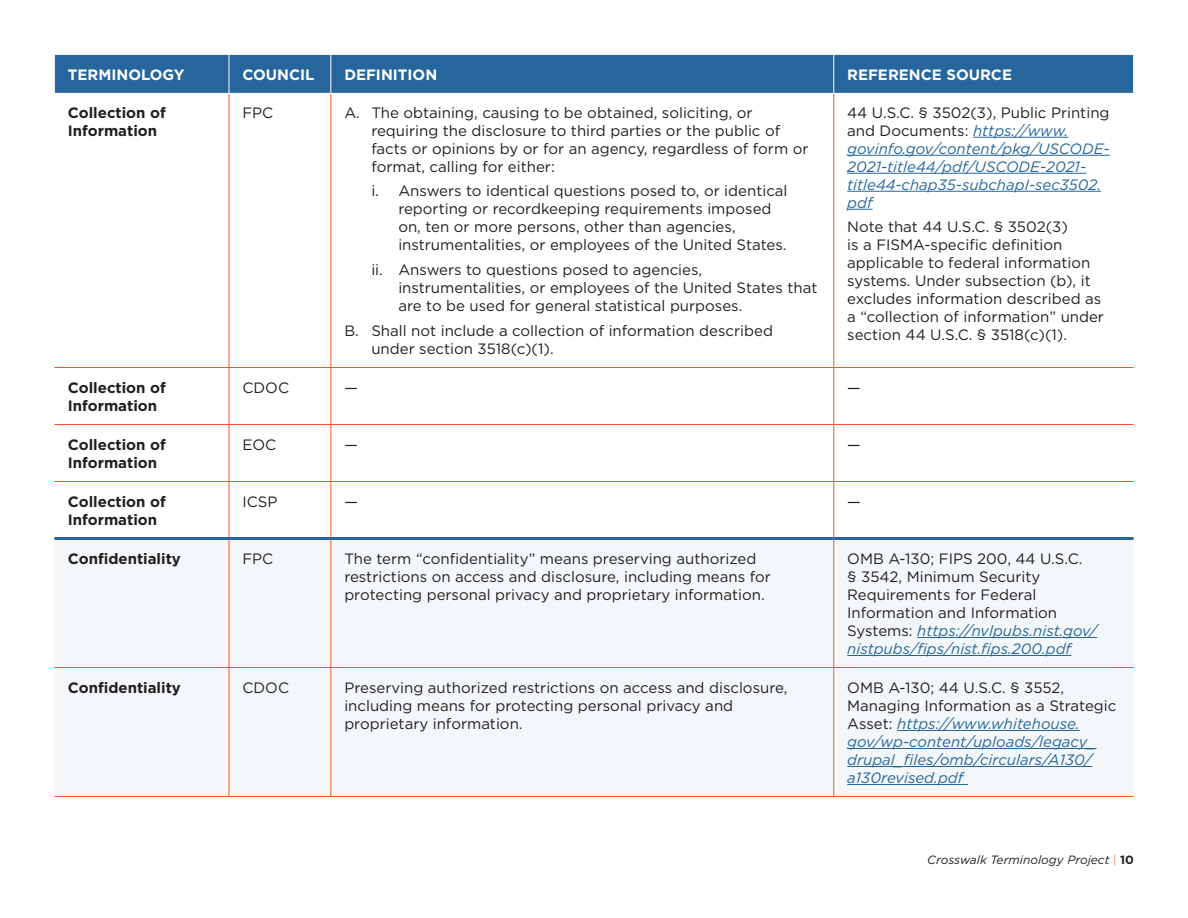
<style>
.page{position:relative;width:1188px;height:918px;background:#fff}
.page>*{position:absolute;margin:0;border:0;box-sizing:border-box;transform-origin:0 0}
.P_-_TR{font:15px/18px "Gotham";color:#231f20}
.P_-_TR-2{font:italic 15px/18px "Gotham";color:#26669c}
.P_-_TD_Left_Column{font:700 15px/18px "Gotham";color:#231f20}
.t1{font:700 15px "Gotham";color:#fff}
.t2{font:italic 12px "Gotham";color:#231f20}
.s1{font-style:normal;color:#231f20}
.s2{font-style:italic;color:#26669c}
.s3{font-weight:300;font-style:normal;color:#f7542e}
.s4{font-weight:700;font-style:normal}
</style>
<div class="page">
<div style="left:55px;top:55px;width:1078px;height:38px;background:#26669c"></div>
<svg style="left:228px;top:94px;width:882px;height:443px"></svg>
<div style="left:55px;top:540px;width:1078px;height:256px;background:#f4f7fa"></div>
<hr style="left:330px;top:55px;width:1px;height:38px;background:#fff">
<hr style="left:833px;top:55px;width:1px;height:38px;background:#fff">
<hr style="left:229px;top:55px;width:1px;height:38px;background:#fff">
<hr style="left:330px;top:540px;width:1px;height:127px;background:#f7542e">
<hr style="left:833px;top:540px;width:1px;height:127px;background:#f7542e">
<hr style="left:229px;top:667px;width:102px;height:1px;background:#f7542e">
<hr style="left:331px;top:667px;width:503px;height:1px;background:#f7542e">
<hr style="left:330px;top:668px;width:1px;height:128px;background:#f7542e">
<hr style="left:229px;top:796px;width:102px;height:1px;background:#f7542e">
<hr style="left:331px;top:796px;width:503px;height:1px;background:#f7542e">
<hr style="left:833px;top:668px;width:1px;height:128px;background:#f7542e">
<hr style="left:834px;top:667px;width:300px;height:1px;background:#f7542e">
<hr style="left:834px;top:796px;width:300px;height:1px;background:#f7542e">
<hr style="left:54px;top:367px;width:175px;height:1px;background:#f7542e">
<hr style="left:54px;top:424px;width:175px;height:1px;background:#f7542e">
<hr style="left:229px;top:540px;width:1px;height:127px;background:#f7542e">
<hr style="left:54px;top:667px;width:175px;height:1px;background:#f7542e">
<hr style="left:229px;top:668px;width:1px;height:128px;background:#f7542e">
<hr style="left:54px;top:796px;width:175px;height:1px;background:#f7542e">
<hr style="left:229px;top:368px;width:1px;height:56px;background:#f7542e">
<hr style="left:330px;top:368px;width:1px;height:56px;background:#f7542e">
<hr style="left:833px;top:368px;width:1px;height:56px;background:#f7542e">
<hr style="left:229px;top:424px;width:102px;height:1px;background:#f7542e">
<hr style="left:229px;top:425px;width:1px;height:56px;background:#f7542e">
<hr style="left:331px;top:424px;width:503px;height:1px;background:#f7542e">
<hr style="left:330px;top:425px;width:1px;height:56px;background:#f7542e">
<hr style="left:833px;top:425px;width:1px;height:56px;background:#f7542e">
<hr style="left:834px;top:424px;width:300px;height:1px;background:#f7542e">
<hr style="left:54px;top:481px;width:175px;height:1px;background:#f7542e">
<hr style="left:54px;top:537px;width:175px;height:3px;background:#26669c">
<hr style="left:229px;top:482px;width:1px;height:55px;background:#f7542e">
<hr style="left:229px;top:481px;width:102px;height:1px;background:#f7542e">
<hr style="left:331px;top:481px;width:503px;height:1px;background:#f7542e">
<hr style="left:330px;top:482px;width:1px;height:55px;background:#f7542e">
<hr style="left:229px;top:537px;width:102px;height:3px;background:#26669c">
<hr style="left:331px;top:537px;width:503px;height:3px;background:#26669c">
<hr style="left:833px;top:482px;width:1px;height:55px;background:#f7542e">
<hr style="left:834px;top:481px;width:300px;height:1px;background:#f7542e">
<hr style="left:834px;top:537px;width:300px;height:3px;background:#26669c">
<hr style="left:229px;top:94px;width:1px;height:273px;background:#f7542e">
<hr style="left:330px;top:94px;width:1px;height:273px;background:#f7542e">
<hr style="left:229px;top:367px;width:102px;height:1px;background:#f7542e">
<hr style="left:331px;top:367px;width:503px;height:1px;background:#f7542e">
<hr style="left:833px;top:94px;width:1px;height:273px;background:#f7542e">
<hr style="left:834px;top:367px;width:300px;height:1px;background:#f7542e">
<hr style="left:973px;top:137px;width:95px;height:1px;background:#26669c">
<hr style="left:847px;top:155px;width:263px;height:1px;background:#26669c">
<hr style="left:847px;top:173px;width:239px;height:1px;background:#26669c">
<hr style="left:847px;top:191px;width:254px;height:1px;background:#26669c">
<svg style="left:847px;top:209px;width:26px;height:1px"></svg>
<hr style="left:917px;top:637px;width:180px;height:1px;background:#26669c">
<hr style="left:847px;top:655px;width:224px;height:1px;background:#26669c">
<hr style="left:897px;top:730px;width:183px;height:1px;background:#26669c">
<hr style="left:847px;top:748px;width:250px;height:1px;background:#26669c">
<hr style="left:847px;top:766px;width:245px;height:1px;background:#26669c">
<hr style="left:847px;top:784px;width:121px;height:1px;background:#26669c">
<p class="t1" style="left:68px;top:65px;width:118px">TERMINOLOGY</p>
<p class="t1" style="left:242px;top:65px;width:74px">COUNCIL</p>
<p class="t1" style="left:344px;top:65px;width:94px">DEFINITION</p>
<p class="t1" style="left:847px;top:65px;width:166px">REFERENCE SOURCE</p>
<p class="P_-_TD_Left_Column" style="left:68px;top:103px;width:99px">Collection of<br>Information</p>
<p class="P_-_TR" style="left:242px;top:103px;width:32px">FPC</p>
<p class="P_-_TR" style="left:371px;top:103px;width:439px;text-indent:-27px">A. The obtaining, causing to be obtained, soliciting, or requiring the disclosure to third parties or the public of facts or opinions by or for an agency, regardless of form or format, calling for either:</p>
<p class="P_-_TR" style="left:398px;top:182px;width:391px;text-indent:-27px">i. Answers to identical questions posed to, or identical reporting or recordkeeping requirements imposed on, ten or more persons, other than agencies, instrumentalities, or employees of the United States.</p>
<p class="P_-_TR" style="left:398px;top:261px;width:421px;text-indent:-27px">ii. Answers to questions posed to agencies, instrumentalities, or employees of the United States that are to be used for general statistical purposes.</p>
<p class="P_-_TR" style="left:371px;top:321px;width:403px;text-indent:-27px">B. Shall not include a collection of information described under section 3518(c)(1).</p>
<p class="P_-_TR-2" style="left:847px;top:103px;width:264px"><span class="s1">44 U.S.C. § 3502(3), Public Printing and Documents:</span> https://www. govinfo.gov/content/pkg/USCODE-<br>2021-title44/pdf/USCODE-2021- title44-chap35-subchapI-sec3502. pdf</p>
<p class="P_-_TR" style="left:847px;top:218px;width:258px">Note that 44 U.S.C. § 3502(3)<br>is a FISMA-specific definition applicable to federal information systems. Under subsection (b), it excludes information described as a “collection of information” under section 44 U.S.C. § 3518(c)(1).</p>
<p class="P_-_TD_Left_Column" style="left:68px;top:379px;width:99px">Collection of<br>Information</p>
<p class="P_-_TR" style="left:242px;top:378px;width:48px">CDOC</p>
<p class="P_-_TR" style="left:344px;top:378px;width:15px">—</p>
<p class="P_-_TR" style="left:847px;top:378px;width:15px">—</p>
<p class="P_-_TD_Left_Column" style="left:68px;top:436px;width:99px">Collection of<br>Information</p>
<p class="P_-_TR" style="left:242px;top:435px;width:35px">EOC</p>
<p class="P_-_TR" style="left:344px;top:435px;width:15px">—</p>
<p class="P_-_TR" style="left:847px;top:435px;width:15px">—</p>
<p class="P_-_TD_Left_Column" style="left:68px;top:493px;width:99px">Collection of<br>Information</p>
<p class="P_-_TR" style="left:242px;top:492px;width:37px">ICSP</p>
<p class="P_-_TR" style="left:344px;top:492px;width:15px">—</p>
<p class="P_-_TR" style="left:847px;top:492px;width:15px">—</p>
<p class="P_-_TD_Left_Column" style="left:68px;top:550px;width:115px">Confidentiality</p>
<p class="P_-_TR" style="left:242px;top:549px;width:32px">FPC</p>
<p class="P_-_TR" style="left:344px;top:549px;width:428px">The term “confidentiality” means preserving authorized restrictions on access and disclosure, including means for protecting personal privacy and proprietary information.</p>
<p class="P_-_TR" style="left:847px;top:549px;width:251px">OMB A-130; FIPS 200, 44 U.S.C.<br>§ 3542, Minimum Security<br>Requirements for Federal<br>Information and Information<br>Systems: <span class="s2">https://nvlpubs.nist.gov/ nistpubs/fips/nist.fips.200.pdf</span></p>
<p class="P_-_TD_Left_Column" style="left:68px;top:679px;width:115px">Confidentiality</p>
<p class="P_-_TR" style="left:242px;top:678px;width:48px">CDOC</p>
<p class="P_-_TR" style="left:344px;top:678px;width:445px">Preserving authorized restrictions on access and disclosure, including means for protecting personal privacy and proprietary information.</p>
<p class="P_-_TR-2" style="left:847px;top:678px;width:271px"><span class="s1">OMB A-130; 44 U.S.C. § 3552,<br>Managing Information as a Strategic<br>Asset:</span> https://www.whitehouse. gov/wp-content/uploads/legacy_ drupal_files/omb/circulars/A130/ a130revised.pdf</p>
<p class="t2" style="left:927px;top:852px;width:208px">Crosswalk Terminology Project <span class="s3">|</span> <span class="s4">10</span></p>
</div>
